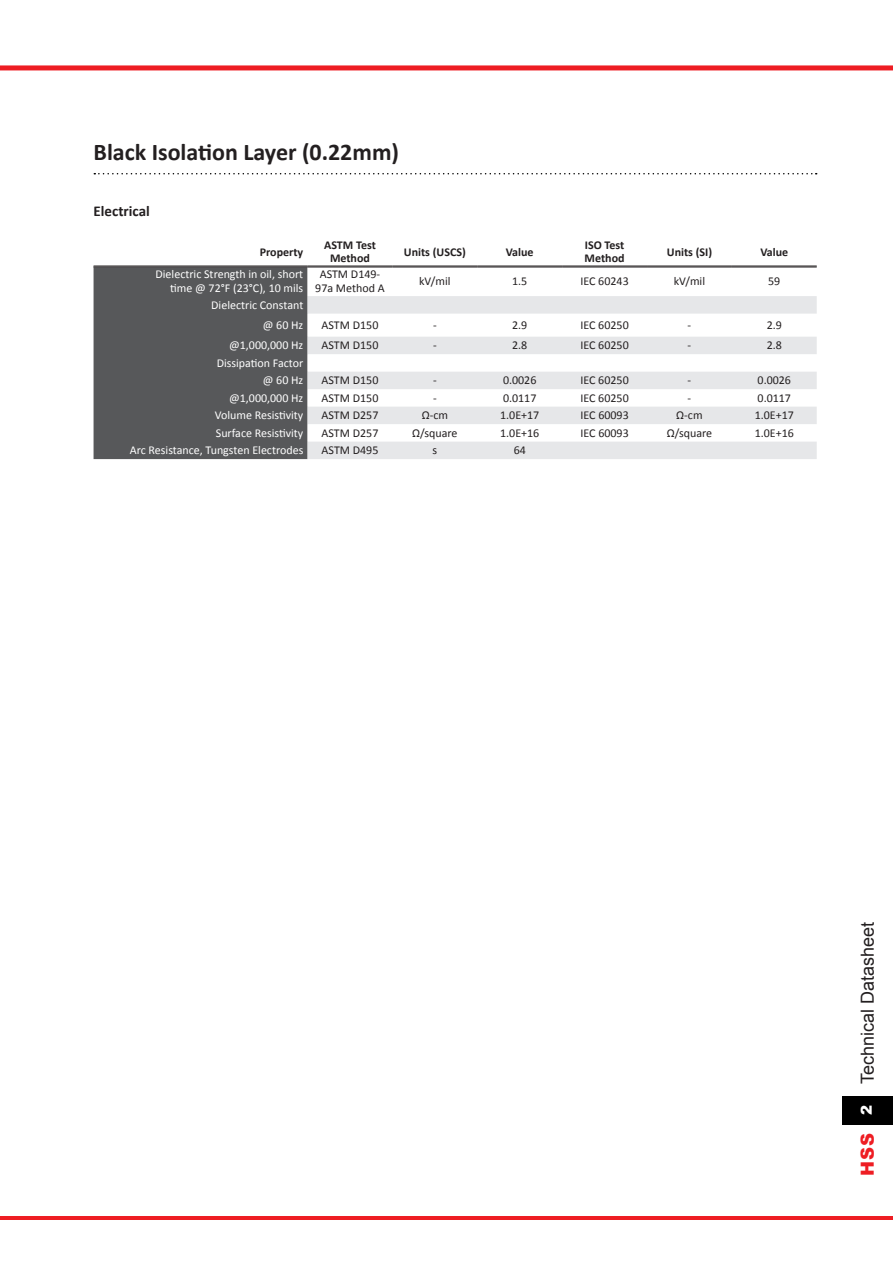
<style>
.page{position:relative;width:893px;height:1263px;background:#fff}
.page>*{position:absolute;margin:0;border:0;box-sizing:border-box;transform-origin:0 0}
.t1{font:700 24px "Calibri";color:#231f20}
.t2{font:18px "Arial";color:#231f20}
.t3{font:900 18px "Arial";color:#ee1d23}
.t4{font:700 15px "Calibri";color:#231f20}
.t5{font:900 15px "Arial";color:#fff}
.t6{font:12px/13.5px "Calibri";color:#231f20;text-align:center}
.t7{font:12px/13.5px "Calibri";color:#fff;text-align:right}
.t8{font:700 12px/13.5px "Calibri";color:#231f20;text-align:center}
</style>
<div class="page">
<div style="left:843px;top:1096px;width:50px;height:29px;background:#000"></div>
<svg style="left:0;top:65px;width:893px;height:6px;background:#f04247"></svg>
<svg style="left:94px;top:173px;width:723px;height:1px"></svg>
<hr style="left:0;top:1217px;width:893px;height:3px;background:#ee1d23">
<div style="left:94px;top:265px;width:723px;height:194px;background:#57585a"></div>
<svg style="left:308px;top:268px;width:509px;height:28px"></svg>
<svg style="left:308px;top:296px;width:509px;height:163px;fill:#e6e7e9"></svg>
<hr style="left:94px;top:266px;width:214px;height:1px;background:#231f20">
<hr style="left:94px;top:267px;width:214px;height:1px;background:#231f20">
<hr style="left:308px;top:266px;width:84px;height:1px;background:#231f20">
<hr style="left:308px;top:267px;width:84px;height:1px;background:#231f20">
<hr style="left:392px;top:266px;width:85px;height:1px;background:#231f20">
<hr style="left:392px;top:267px;width:85px;height:1px;background:#231f20">
<hr style="left:477px;top:266px;width:85px;height:1px;background:#231f20">
<hr style="left:477px;top:267px;width:85px;height:1px;background:#231f20">
<hr style="left:562px;top:266px;width:85px;height:1px;background:#231f20">
<hr style="left:562px;top:267px;width:85px;height:1px;background:#231f20">
<hr style="left:647px;top:266px;width:85px;height:1px;background:#231f20">
<hr style="left:647px;top:267px;width:85px;height:1px;background:#231f20">
<hr style="left:732px;top:266px;width:85px;height:1px;background:#231f20">
<hr style="left:732px;top:267px;width:85px;height:1px;background:#231f20">
<h1 class="t1" style="left:94px;top:136px;width:307px">Black Isolation Layer (0.22mm)</h1>
<p class="t4" style="left:94px;top:200px;width:58px">Electrical</p>
<p class="t8" style="left:260px;top:244px;width:45px">Property</p>
<p class="t8" style="left:324px;top:238px;width:53px">ASTM Test<br>Method</p>
<p class="t8" style="left:404px;top:244px;width:63px">Units (USCS)</p>
<p class="t8" style="left:506px;top:244px;width:29px">Value</p>
<p class="t8" style="left:585px;top:238px;width:41px;text-align:left">ISO Test<br>Method</p>
<p class="t8" style="left:667px;top:244px;width:47px">Units (SI)</p>
<p class="t8" style="left:760px;top:244px;width:29px">Value</p>
<p class="t7" style="left:155px;top:267px;width:149px">Dielectric Strength in oil, short time @ 72°F (23°C), 10 mils</p>
<p class="t6" style="left:315px;top:267px;width:71px">ASTM D149-<br>97a Method A</p>
<p class="t6" style="left:419px;top:274px;width:33px">kV/mil</p>
<p class="t6" style="left:512px;top:274px;width:17px">1.5</p>
<p class="t6" style="left:580px;top:274px;width:50px">IEC 60243</p>
<p class="t6" style="left:674px;top:274px;width:33px">kV/mil</p>
<p class="t6" style="left:768px;top:274px;width:14px">59</p>
<p class="t7" style="left:211px;top:294px;width:94px;line-height:20.2px">Dielectric Constant @ 60 Hz</p>
<p class="t6" style="left:322px;top:318px;width:58px">ASTM D150</p>
<p class="t6" style="left:433px;top:318px;width:5px">-</p>
<p class="t6" style="left:512px;top:318px;width:17px">2.9</p>
<p class="t6" style="left:580px;top:318px;width:50px">IEC 60250</p>
<p class="t6" style="left:688px;top:318px;width:5px">-</p>
<p class="t6" style="left:767px;top:318px;width:17px">2.9</p>
<p class="t7" style="left:229px;top:338px;width:76px">@1,000,000 Hz</p>
<p class="t6" style="left:322px;top:338px;width:58px">ASTM D150</p>
<p class="t6" style="left:433px;top:338px;width:5px">-</p>
<p class="t6" style="left:512px;top:338px;width:17px">2.8</p>
<p class="t6" style="left:580px;top:338px;width:50px">IEC 60250</p>
<p class="t6" style="left:688px;top:338px;width:5px">-</p>
<p class="t6" style="left:767px;top:338px;width:17px">2.8</p>
<p class="t7" style="left:217px;top:354px;width:88px;line-height:17.5px">Dissipation Factor @ 60 Hz</p>
<p class="t6" style="left:322px;top:373px;width:58px">ASTM D150</p>
<p class="t6" style="left:433px;top:373px;width:5px">-</p>
<p class="t6" style="left:503px;top:373px;width:35px">0.0026</p>
<p class="t6" style="left:580px;top:373px;width:50px">IEC 60250</p>
<p class="t6" style="left:688px;top:373px;width:5px">-</p>
<p class="t6" style="left:758px;top:373px;width:35px">0.0026</p>
<p class="t7" style="left:229px;top:391px;width:76px">@1,000,000 Hz</p>
<p class="t6" style="left:322px;top:391px;width:58px">ASTM D150</p>
<p class="t6" style="left:433px;top:391px;width:5px">-</p>
<p class="t6" style="left:503px;top:391px;width:35px">0.0117</p>
<p class="t6" style="left:580px;top:391px;width:50px">IEC 60250</p>
<p class="t6" style="left:688px;top:391px;width:5px">-</p>
<p class="t6" style="left:758px;top:391px;width:35px">0.0117</p>
<p class="t7" style="left:215px;top:408px;width:90px">Volume Resistivity</p>
<p class="t6" style="left:322px;top:408px;width:58px">ASTM D257</p>
<p class="t6" style="left:422px;top:408px;width:28px">Ω-cm</p>
<p class="t6" style="left:500px;top:408px;width:41px">1.0E+17</p>
<p class="t6" style="left:580px;top:408px;width:50px">IEC 60093</p>
<p class="t6" style="left:676px;top:408px;width:28px">Ω-cm</p>
<p class="t6" style="left:755px;top:408px;width:41px">1.0E+17</p>
<p class="t7" style="left:216px;top:426px;width:89px">Surface Resistivity</p>
<p class="t6" style="left:322px;top:426px;width:58px">ASTM D257</p>
<p class="t6" style="left:412px;top:426px;width:47px">Ω/square</p>
<p class="t6" style="left:500px;top:426px;width:41px">1.0E+16</p>
<p class="t6" style="left:580px;top:426px;width:50px">IEC 60093</p>
<p class="t6" style="left:667px;top:426px;width:47px">Ω/square</p>
<p class="t6" style="left:755px;top:426px;width:41px">1.0E+16</p>
<p class="t7" style="left:130px;top:443px;width:175px">Arc Resistance, Tungsten Electrodes</p>
<p class="t6" style="left:322px;top:443px;width:58px">ASTM D495</p>
<p class="t6" style="left:433px;top:443px;width:6px">s</p>
<p class="t6" style="left:514px;top:443px;width:14px">64</p>
<h2 class="t2" style="left:855px;top:1084px;width:164px;rotate:-90deg">Technical Datasheet</h2>
<p class="t5" style="left:856px;top:1115px;width:12px;rotate:-90deg">2</p>
<h2 class="t3" style="left:854px;top:1175px;width:44px;rotate:-90deg">HSS</h2>
</div>
